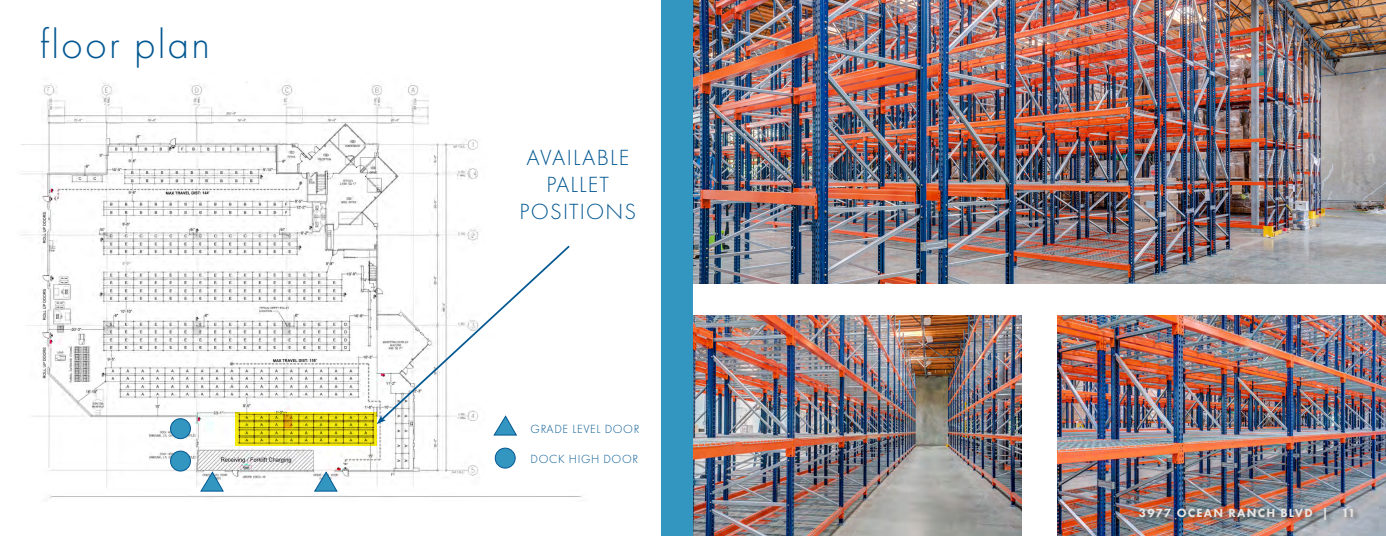
<style>
.page{position:relative;width:1386px;height:536px;background:#fff}
.page>*{position:absolute;margin:0;border:0;box-sizing:border-box;transform-origin:0 0}
.t1{font:300 42px "Futura PT";letter-spacing:.05em;color:#045892}
.t2{font:300 22.75px/27.3px "Futura PT";letter-spacing:.05em;color:#045892;text-align:center}
.t3{font:300 12.25px "Futura PT";letter-spacing:.05em;color:#045892}
.t4{font:800 12.25px "Futura PT";letter-spacing:.1em;color:#e8e7e5}
</style>
<div class="page">
<img style="left:693px;top:0;width:693px;height:284px">
<img style="left:693px;top:316px;width:328px;height:220px">
<img style="left:1058px;top:316px;width:328px;height:220px">
<div style="left:662px;top:0;width:31px;height:536px;background:#3296c0"></div>
<div style="left:1138px;top:506px;width:222px;height:21px;background:#000;opacity:.5"></div>
<img style="left:21px;top:82px;width:561px;height:417px">
<svg style="left:236px;top:412px;width:141px;height:33px;background:#cec20d"></svg>
<svg style="left:379px;top:244px;width:193px;height:178px"></svg>
<svg style="left:377px;top:415px;width:9px;height:9px"></svg>
<div style="left:495px;top:448px;width:20px;height:20px;background:#3296c0;border-radius:50%"></div>
<div style="left:495px;top:447px;width:21px;height:21px;border:1px solid #045892;border-radius:50%"></div>
<svg style="left:493px;top:415px;width:25px;height:21px"></svg>
<svg style="left:199px;top:471px;width:26px;height:21px"></svg>
<svg style="left:313px;top:471px;width:25px;height:21px"></svg>
<div style="left:171px;top:418px;width:19px;height:20px;background:#3296c0;border-radius:50%"></div>
<div style="left:170px;top:418px;width:21px;height:21px;border:1px solid #045892;border-radius:50%"></div>
<div style="left:171px;top:451px;width:19px;height:20px;background:#3296c0;border-radius:50%"></div>
<div style="left:170px;top:450px;width:21px;height:21px;border:1px solid #045892;border-radius:50%"></div>
<h1 class="t1" style="left:40px;top:20px;width:171px">floor plan</h1>
<h2 class="t2" style="left:520px;top:144px;width:118px">AVAILABLE<br>PALLET<br>POSITIONS</h2>
<p class="t3" style="left:531px;top:422px;width:110px">GRADE LEVEL DOOR</p>
<p class="t3" style="left:531px;top:451px;width:109px">DOCK HIGH DOOR</p>
<p class="t4" style="left:1139px;top:505px;width:218px">3977 OCEAN RANCH BLVD | 11</p>
</div>
